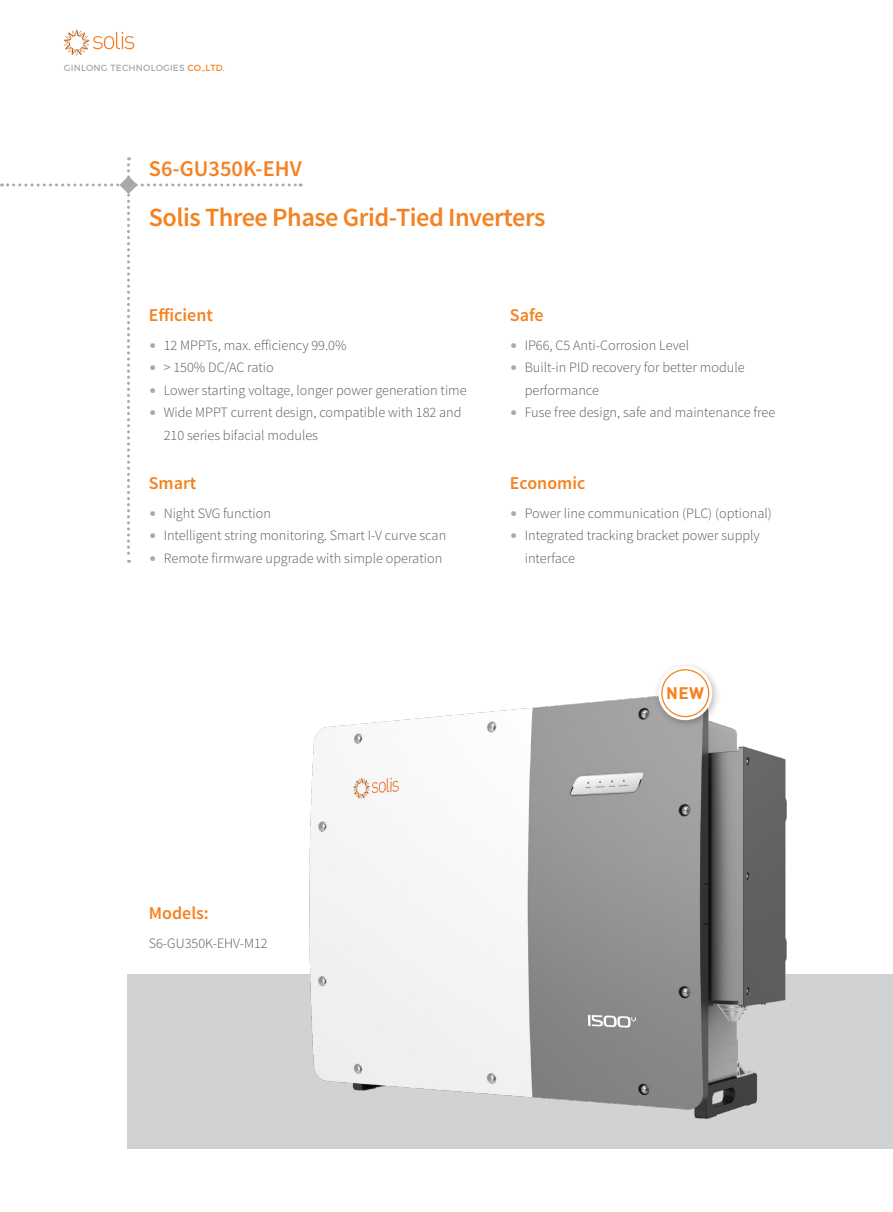
<style>
.page{position:relative;width:893px;height:1212px;background:#fff}
.page>*{position:absolute;margin:0;border:0;box-sizing:border-box;transform-origin:0 0}
.t1{font:600 26.25px "Source Sans Pro";letter-spacing:-.02em;color:#f58220}
.t2{font:600 22.5px "Source Sans Pro";color:#f58220}
.t3{font:600 18px "Source Sans Pro";color:#f58220}
.t4{font:700 16.5px "DIN Pro";color:#f58220}
.t5{font:300 14.25px/22.5px "Source Sans Pro";color:#57585a}
.t6{font:9px "Montserrat";letter-spacing:.025em;color:#a8a9ad}
.s1{color:#f58220}
.s2{color:#a8a9ad}
</style>
<div class="page">
<div style="left:128px;top:974px;width:765px;height:174px;background:#d1d2d4"></div>
<svg style="left:64px;top:30px;width:70px;height:25px"></svg>
<img style="left:309px;top:696px;width:478px;height:422px">
<div style="left:653px;top:662px;width:67px;height:66px;background:#231f20;opacity:.3"></div>
<svg style="left:658px;top:666px;width:54px;height:54px"></svg>
<div style="left:662px;top:670px;width:47px;height:46px;background:#fff;border-radius:50%"></div>
<div style="left:661px;top:669px;width:48px;height:48px;border:1px solid #f58220;border-radius:50%"></div>
<svg style="left:1px;top:157px;width:300px;height:406px"></svg>
<p class="t6" style="left:64px;top:63px;width:163px">GINLONG TECHNOLOGIES <span class="s1">CO.,LTD.</span></p>
<h2 class="t2" style="left:149px;top:154px;width:154px">S6-GU350K-EHV</h2>
<h1 class="t1" style="left:149px;top:201px;width:398px">Solis Three Phase Grid-Tied Inverters</h1>
<p class="t3" style="left:149px;top:304px;width:66px">Efficient</p>
<p class="t3" style="left:510px;top:304px;width:35px">Safe</p>
<p class="t5" style="left:149px;top:334px;width:199px"><span class="s2">•</span> 12 MPPTs, max. efficiency 99.0%</p>
<p class="t5" style="left:149px;top:357px;width:126px"><span class="s2">•</span> &gt; 150% DC/AC ratio</p>
<p class="t5" style="left:149px;top:379px;width:319px"><span class="s2">•</span> Lower starting voltage, longer power generation time</p>
<p class="t5" style="left:164px;top:402px;width:299px;text-indent:-15px"><span class="s2">•</span> Wide MPPT current design, compatible with 182 and<br>210 series bifacial modules</p>
<p class="t5" style="left:510px;top:334px;width:181px"><span class="s2">•</span> IP66, C5 Anti-Corrosion Level</p>
<p class="t5" style="left:525px;top:357px;width:221px;text-indent:-15px"><span class="s2">•</span> Built-in PID recovery for better module performance</p>
<p class="t5" style="left:510px;top:402px;width:267px"><span class="s2">•</span> Fuse free design, safe and maintenance free</p>
<p class="t3" style="left:149px;top:472px;width:49px">Smart</p>
<p class="t3" style="left:510px;top:472px;width:77px">Economic</p>
<p class="t5" style="left:149px;top:502px;width:124px"><span class="s2">•</span> Night SVG function</p>
<p class="t5" style="left:149px;top:524px;width:299px"><span class="s2">•</span> Intelligent string monitoring. Smart I-V curve scan</p>
<p class="t5" style="left:149px;top:547px;width:295px"><span class="s2">•</span> Remote firmware upgrade with simple operation</p>
<p class="t5" style="left:510px;top:502px;width:263px"><span class="s2">•</span> Power line communication (PLC) (optional)</p>
<p class="t5" style="left:525px;top:524px;width:237px;text-indent:-15px"><span class="s2">•</span> Integrated tracking bracket power supply interface</p>
<p class="t4" style="left:667px;top:682px;width:39px">NEW</p>
<p class="t3" style="left:149px;top:902px;width:62px">Models:</p>
<p class="t5" style="left:149px;top:932px;width:120px">S6-GU350K-EHV-M12</p>
</div>
